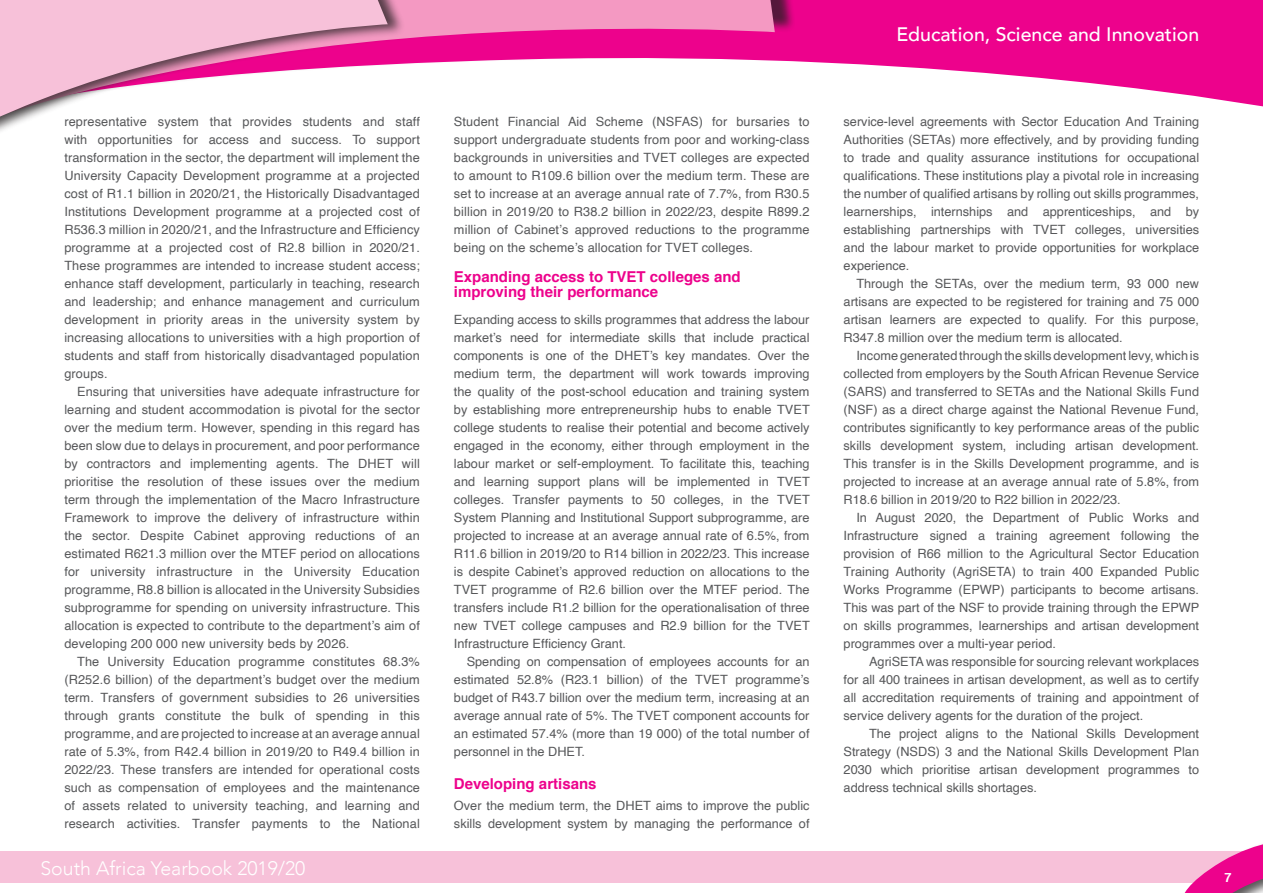
<style>
.page{position:relative;width:1263px;height:893px;background:#fff}
.page>*{position:absolute;margin:0;border:0;box-sizing:border-box;transform-origin:0 0}
.t1{font:500 19.5px "Avenir";color:#fff}
.t2{font:300 19.5px "Avenir";color:#fff}
.Heading2{font:700 15px/15px "Helvetica";color:#ed028c}
.Heading2-2{font:12.75px/18px "Helvetica";color:#57585a;text-align:justify}
.t3{font:700 12.75px "Helvetica";color:#fff}
</style>
<div class="page">
<div style="left:0;top:851px;width:1245px;height:32px;background:#f7c1d9"></div>
<svg style="left:795px;top:0;width:468px;height:107px;fill:#ed028c"></svg>
<div style="left:0;top:0;width:795px;height:163px;background:#231f20;opacity:.75"></div>
<svg style="left:406px;top:0;width:369px;height:163px"></svg>
<div style="left:0;top:0;width:406px;height:250px;background:#231f20;opacity:.75"></div>
<svg style="left:0;top:0;width:388px;height:239px"></svg>
<svg style="left:1184px;top:844px;width:79px;height:49px"></svg>
<p class="Heading2-2" style="left:64px;top:113px;width:357px">representative system that provides students and staff with opportunities for access and success. To support transformation in the sector, the department will implement the University Capacity Development programme at a projected cost of R1.1 billion in 2020/21, the Historically Disadvantaged Institutions Development programme at a projected cost of R536.3 million in 2020/21, and the Infrastructure and Efficiency programme at a projected cost of R2.8 billion in 2020/21.<br>These programmes are intended to increase student access; enhance staff development, particularly in teaching, research and leadership; and enhance management and curriculum development in priority areas in the university system by increasing allocations to universities with a high proportion of students and staff from historically disadvantaged population groups.</p>
<p class="Heading2-2" style="left:64px;top:383px;width:357px;text-indent:13px">Ensuring that universities have adequate infrastructure for learning and student accommodation is pivotal for the sector over the medium term. However, spending in this regard has been slow due to delays in procurement, and poor performance by contractors and implementing agents. The DHET will prioritise the resolution of these issues over the medium term through the implementation of the Macro Infrastructure Framework to improve the delivery of infrastructure within the sector. Despite Cabinet approving reductions of an estimated R621.3 million over the MTEF period on allocations for university infrastructure in the University Education programme, R8.8 billion is allocated in the University Subsidies subprogramme for spending on university infrastructure. This allocation is expected to contribute to the department’s aim of developing 200 000 new university beds by 2026.</p>
<p class="Heading2-2" style="left:64px;top:653px;width:357px;text-indent:13px">The University Education programme constitutes 68.3% (R252.6 billion) of the department’s budget over the medium term. Transfers of government subsidies to 26 universities through grants constitute the bulk of spending in this programme, and are projected to increase at an average annual rate of 5.3%, from R42.4 billion in 2019/20 to R49.4 billion in 2022/23. These transfers are intended for operational costs such as compensation of employees and the maintenance of assets related to university teaching, and learning and research activities. Transfer payments to the National</p>
<h1 class="t2" style="left:40px;top:856px;width:267px">South Africa Yearbook 2019/20</h1>
<p class="Heading2-2" style="left:454px;top:113px;width:357px">Student Financial Aid Scheme (NSFAS) for bursaries to support undergraduate students from poor and working‐class backgrounds in universities and TVET colleges are expected to amount to R109.6 billion over the medium term. These are set to increase at an average annual rate of 7.7%, from R30.5 billion in 2019/20 to R38.2 billion in 2022/23, despite R899.2 million of Cabinet’s approved reductions to the programme being on the scheme’s allocation for TVET colleges.</p>
<p class="Heading2" style="left:454px;top:269px;width:288px">Expanding access to TVET colleges and improving their performance</p>
<p class="Heading2-2" style="left:454px;top:311px;width:357px">Expanding access to skills programmes that address the labour market’s need for intermediate skills that include practical components is one of the DHET’s key mandates. Over the medium term, the department will work towards improving the quality of the post‐school education and training system by establishing more entrepreneurship hubs to enable TVET college students to realise their potential and become actively engaged in the economy, either through employment in the labour market or self‐employment. To facilitate this, teaching and learning support plans will be implemented in TVET colleges. Transfer payments to 50 colleges, in the TVET System Planning and Institutional Support subprogramme, are projected to increase at an average annual rate of 6.5%, from R11.6 billion in 2019/20 to R14 billion in 2022/23. This increase is despite Cabinet’s approved reduction on allocations to the TVET programme of R2.6 billion over the MTEF period. The transfers include R1.2 billion for the operationalisation of three new TVET college campuses and R2.9 billion for the TVET Infrastructure Efficiency Grant.</p>
<p class="Heading2-2" style="left:454px;top:653px;width:357px;text-indent:13px">Spending on compensation of employees accounts for an estimated 52.8% (R23.1 billion) of the TVET programme’s budget of R43.7 billion over the medium term, increasing at an average annual rate of 5%. The TVET component accounts for an estimated 57.4% (more than 19 000) of the total number of personnel in the DHET.</p>
<p class="Heading2" style="left:454px;top:776px;width:144px">Developing artisans</p>
<p class="Heading2-2" style="left:454px;top:797px;width:357px">Over the medium term, the DHET aims to improve the public skills development system by managing the performance of</p>
<h1 class="t1" style="left:896px;top:18px;width:304px">Education, Science and Innovation</h1>
<p class="Heading2-2" style="left:843px;top:113px;width:357px">service‐level agreements with Sector Education And Training Authorities (SETAs) more effectively, and by providing funding to trade and quality assurance institutions for occupational qualifications. These institutions play a pivotal role in increasing the number of qualified artisans by rolling out skills programmes, learnerships, internships and apprenticeships, and by establishing partnerships with TVET colleges, universities and the labour market to provide opportunities for workplace experience.</p>
<p class="Heading2-2" style="left:843px;top:275px;width:357px;text-indent:13px">Through the SETAs, over the medium term, 93 000 new artisans are expected to be registered for training and 75 000 artisan learners are expected to qualify. For this purpose, R347.8 million over the medium term is allocated.</p>
<p class="Heading2-2" style="left:843px;top:347px;width:357px;text-indent:13px">Income generated through the skills development levy, which is collected from employers by the South African Revenue Service (SARS) and transferred to SETAs and the National Skills Fund (NSF) as a direct charge against the National Revenue Fund, contributes significantly to key performance areas of the public skills development system, including artisan development.<br>This transfer is in the Skills Development programme, and is projected to increase at an average annual rate of 5.8%, from R18.6 billion in 2019/20 to R22 billion in 2022/23.</p>
<p class="Heading2-2" style="left:843px;top:509px;width:357px;text-indent:13px">In August 2020, the Department of Public Works and Infrastructure signed a training agreement following the provision of R66 million to the Agricultural Sector Education Training Authority (AgriSETA) to train 400 Expanded Public Works Programme (EPWP) participants to become artisans.<br>This was part of the NSF to provide training through the EPWP on skills programmes, learnerships and artisan development programmes over a multi-year period.</p>
<p class="Heading2-2" style="left:843px;top:653px;width:357px;text-indent:26px">AgriSETA was responsible for sourcing relevant workplaces for all 400 trainees in artisan development, as well as to certify all accreditation requirements of training and appointment of service delivery agents for the duration of the project.</p>
<p class="Heading2-2" style="left:843px;top:725px;width:357px;text-indent:26px">The project aligns to the National Skills Development Strategy (NSDS) 3 and the National Skills Development Plan 2030 which prioritise artisan development programmes to address technical skills shortages.</p>
<p class="t3" style="left:1224px;top:867px;width:9px">7</p>
</div>
